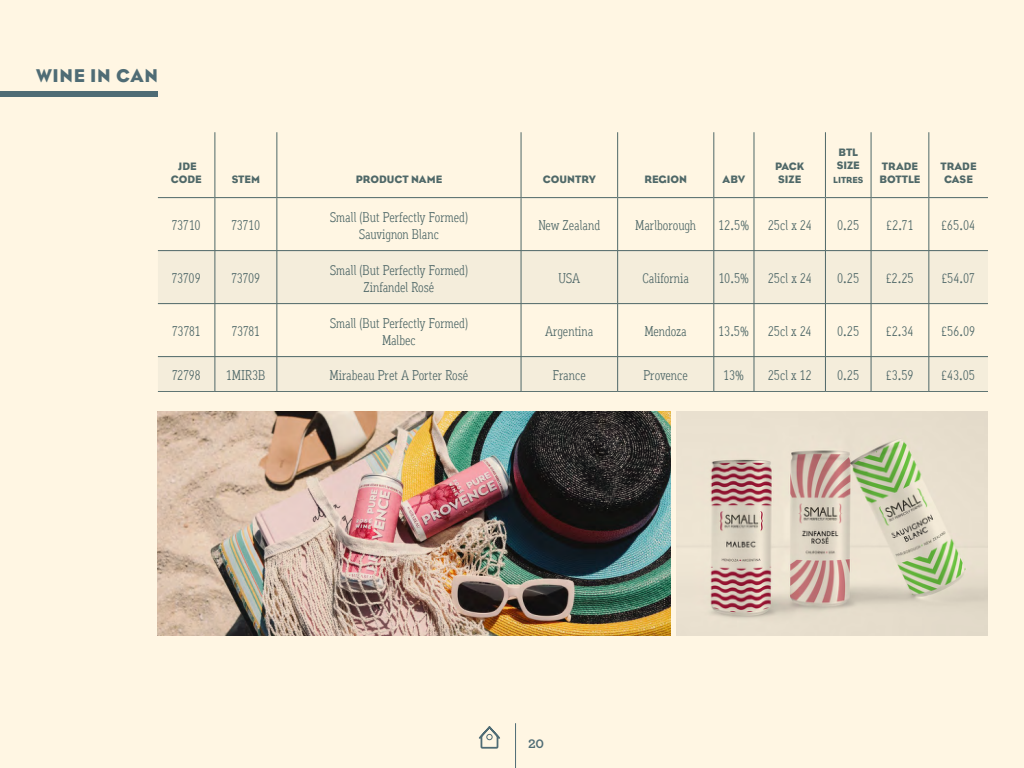
<style>
.page{position:relative;width:1024px;height:768px;background:#fff6e3}
.page>*{position:absolute;margin:0;border:0;box-sizing:border-box;transform-origin:0 0}
.t1{font:18.9px "Eagle";letter-spacing:.035em;color:#4f6c75}
.t2{font:14px/17px "Aaux Office";color:#4f6c75;text-align:center}
.t3{font:700 13px "Archer";color:#4f6c75}
.t4{font:11px/13.2px "Eagle";color:#4f6c75}
.t5{font:9px "Eagle";color:#4f6c75}
</style>
<div class="page">
<div style="left:0;top:91px;width:158px;height:5px;background:#4f6c75"></div>
<svg style="left:158px;top:251px;width:830px;height:140px;fill:#f4eddb"></svg>
<hr style="left:215px;top:132px;width:1px;height:65px;background:#4f6c75">
<hr style="left:277px;top:132px;width:1px;height:65px;background:#4f6c75">
<hr style="left:521px;top:132px;width:1px;height:65px;background:#4f6c75">
<hr style="left:617px;top:132px;width:1px;height:65px;background:#4f6c75">
<hr style="left:714px;top:132px;width:1px;height:65px;background:#4f6c75">
<hr style="left:754px;top:132px;width:1px;height:65px;background:#4f6c75">
<hr style="left:825px;top:132px;width:1px;height:65px;background:#4f6c75">
<hr style="left:871px;top:132px;width:1px;height:65px;background:#4f6c75">
<hr style="left:929px;top:132px;width:1px;height:65px;background:#4f6c75">
<hr style="left:215px;top:198px;width:1px;height:52px;background:#4f6c75">
<hr style="left:277px;top:198px;width:1px;height:52px;background:#4f6c75">
<hr style="left:521px;top:198px;width:1px;height:52px;background:#4f6c75">
<hr style="left:617px;top:198px;width:1px;height:52px;background:#4f6c75">
<hr style="left:714px;top:198px;width:1px;height:52px;background:#4f6c75">
<hr style="left:754px;top:198px;width:1px;height:52px;background:#4f6c75">
<hr style="left:825px;top:198px;width:1px;height:52px;background:#4f6c75">
<hr style="left:871px;top:198px;width:1px;height:52px;background:#4f6c75">
<hr style="left:929px;top:198px;width:1px;height:52px;background:#4f6c75">
<hr style="left:158px;top:250px;width:57px;height:1px;background:#4f6c75">
<hr style="left:215px;top:250px;width:62px;height:1px;background:#4f6c75">
<hr style="left:215px;top:251px;width:1px;height:52px;background:#4f6c75">
<hr style="left:277px;top:250px;width:244px;height:1px;background:#4f6c75">
<hr style="left:277px;top:251px;width:1px;height:52px;background:#4f6c75">
<hr style="left:521px;top:250px;width:97px;height:1px;background:#4f6c75">
<hr style="left:521px;top:251px;width:1px;height:52px;background:#4f6c75">
<hr style="left:618px;top:250px;width:96px;height:1px;background:#4f6c75">
<hr style="left:617px;top:251px;width:1px;height:52px;background:#4f6c75">
<hr style="left:714px;top:250px;width:40px;height:1px;background:#4f6c75">
<hr style="left:714px;top:251px;width:1px;height:52px;background:#4f6c75">
<hr style="left:754px;top:250px;width:71px;height:1px;background:#4f6c75">
<hr style="left:754px;top:251px;width:1px;height:52px;background:#4f6c75">
<hr style="left:825px;top:250px;width:46px;height:1px;background:#4f6c75">
<hr style="left:825px;top:251px;width:1px;height:52px;background:#4f6c75">
<hr style="left:871px;top:250px;width:58px;height:1px;background:#4f6c75">
<hr style="left:871px;top:251px;width:1px;height:52px;background:#4f6c75">
<hr style="left:929px;top:250px;width:59px;height:1px;background:#4f6c75">
<hr style="left:929px;top:251px;width:1px;height:52px;background:#4f6c75">
<hr style="left:158px;top:303px;width:57px;height:1px;background:#4f6c75">
<hr style="left:215px;top:303px;width:62px;height:1px;background:#4f6c75">
<hr style="left:215px;top:304px;width:1px;height:52px;background:#4f6c75">
<hr style="left:277px;top:303px;width:244px;height:1px;background:#4f6c75">
<hr style="left:277px;top:304px;width:1px;height:52px;background:#4f6c75">
<hr style="left:521px;top:303px;width:97px;height:1px;background:#4f6c75">
<hr style="left:521px;top:304px;width:1px;height:52px;background:#4f6c75">
<hr style="left:618px;top:303px;width:96px;height:1px;background:#4f6c75">
<hr style="left:617px;top:304px;width:1px;height:52px;background:#4f6c75">
<hr style="left:714px;top:303px;width:40px;height:1px;background:#4f6c75">
<hr style="left:714px;top:304px;width:1px;height:52px;background:#4f6c75">
<hr style="left:754px;top:303px;width:71px;height:1px;background:#4f6c75">
<hr style="left:754px;top:304px;width:1px;height:52px;background:#4f6c75">
<hr style="left:825px;top:303px;width:46px;height:1px;background:#4f6c75">
<hr style="left:825px;top:304px;width:1px;height:52px;background:#4f6c75">
<hr style="left:871px;top:303px;width:58px;height:1px;background:#4f6c75">
<hr style="left:871px;top:304px;width:1px;height:52px;background:#4f6c75">
<hr style="left:929px;top:303px;width:59px;height:1px;background:#4f6c75">
<hr style="left:929px;top:304px;width:1px;height:52px;background:#4f6c75">
<hr style="left:215px;top:357px;width:1px;height:34px;background:#4f6c75">
<hr style="left:277px;top:357px;width:1px;height:34px;background:#4f6c75">
<hr style="left:521px;top:357px;width:1px;height:34px;background:#4f6c75">
<hr style="left:617px;top:357px;width:1px;height:34px;background:#4f6c75">
<hr style="left:714px;top:357px;width:1px;height:34px;background:#4f6c75">
<hr style="left:754px;top:357px;width:1px;height:34px;background:#4f6c75">
<hr style="left:825px;top:357px;width:1px;height:34px;background:#4f6c75">
<hr style="left:871px;top:357px;width:1px;height:34px;background:#4f6c75">
<hr style="left:929px;top:357px;width:1px;height:34px;background:#4f6c75">
<hr style="left:158px;top:197px;width:57px;height:1px;background:#4f6c75">
<hr style="left:215px;top:197px;width:62px;height:1px;background:#4f6c75">
<hr style="left:277px;top:197px;width:244px;height:1px;background:#4f6c75">
<hr style="left:521px;top:197px;width:97px;height:1px;background:#4f6c75">
<hr style="left:618px;top:197px;width:96px;height:1px;background:#4f6c75">
<hr style="left:714px;top:197px;width:40px;height:1px;background:#4f6c75">
<hr style="left:754px;top:197px;width:71px;height:1px;background:#4f6c75">
<hr style="left:825px;top:197px;width:46px;height:1px;background:#4f6c75">
<hr style="left:871px;top:197px;width:58px;height:1px;background:#4f6c75">
<hr style="left:929px;top:197px;width:59px;height:1px;background:#4f6c75">
<hr style="left:158px;top:356px;width:57px;height:1px;background:#4f6c75">
<hr style="left:215px;top:356px;width:62px;height:1px;background:#4f6c75">
<hr style="left:277px;top:356px;width:244px;height:1px;background:#4f6c75">
<hr style="left:521px;top:356px;width:97px;height:1px;background:#4f6c75">
<hr style="left:618px;top:356px;width:96px;height:1px;background:#4f6c75">
<hr style="left:714px;top:356px;width:40px;height:1px;background:#4f6c75">
<hr style="left:754px;top:356px;width:71px;height:1px;background:#4f6c75">
<hr style="left:825px;top:356px;width:46px;height:1px;background:#4f6c75">
<hr style="left:871px;top:356px;width:58px;height:1px;background:#4f6c75">
<hr style="left:929px;top:356px;width:59px;height:1px;background:#4f6c75">
<hr style="left:158px;top:391px;width:57px;height:1px;background:#4f6c75">
<hr style="left:215px;top:391px;width:62px;height:1px;background:#4f6c75">
<hr style="left:277px;top:391px;width:244px;height:1px;background:#4f6c75">
<hr style="left:521px;top:391px;width:97px;height:1px;background:#4f6c75">
<hr style="left:618px;top:391px;width:96px;height:1px;background:#4f6c75">
<hr style="left:714px;top:391px;width:40px;height:1px;background:#4f6c75">
<hr style="left:754px;top:391px;width:71px;height:1px;background:#4f6c75">
<hr style="left:825px;top:391px;width:46px;height:1px;background:#4f6c75">
<hr style="left:871px;top:391px;width:58px;height:1px;background:#4f6c75">
<hr style="left:929px;top:391px;width:59px;height:1px;background:#4f6c75">
<img style="left:158px;top:411px;width:513px;height:225px">
<img style="left:676px;top:411px;width:312px;height:225px">
<svg style="left:479px;top:726px;width:21px;height:23px"></svg>
<hr style="left:515px;top:723px;width:1px;height:45px;background:#4f6c75">
<h1 class="t1" style="left:36px;top:64px;width:123px">WINE IN CAN</h1>
<p class="t4" style="left:171px;top:160px;width:32px;text-align:center">JDE<br>CODE</p>
<p class="t4" style="left:232px;top:173px;width:30px">STEM</p>
<p class="t4" style="left:356px;top:173px;width:88px">PRODUCT NAME</p>
<p class="t4" style="left:543px;top:173px;width:54px">COUNTRY</p>
<p class="t4" style="left:645px;top:173px;width:44px">REGION</p>
<p class="t4" style="left:723px;top:173px;width:24px">ABV</p>
<p class="t4" style="left:775px;top:160px;width:31px">PACK<br>SIZE</p>
<p class="t4" style="left:837px;top:146px;width:24px">BTL<br>SIZE</p>
<p class="t5" style="left:833px;top:175px;width:31px">LITRES</p>
<p class="t4" style="left:880px;top:160px;width:42px">TRADE<br>BOTTLE</p>
<p class="t4" style="left:940px;top:160px;width:38px;text-align:center">TRADE<br>CASE</p>
<p class="t2" style="left:172px;top:217px;width:30px">73710</p>
<p class="t2" style="left:231px;top:217px;width:30px">73710</p>
<p class="t2" style="left:330px;top:209px;width:140px">Small (But Perfectly Formed)<br>Sauvignon Blanc</p>
<p class="t2" style="left:538px;top:217px;width:63px">New Zealand</p>
<p class="t2" style="left:635px;top:217px;width:62px">Marlborough</p>
<p class="t2" style="left:719px;top:217px;width:32px">12.5%</p>
<p class="t2" style="left:768px;top:217px;width:45px">25cl x 24</p>
<p class="t2" style="left:837px;top:217px;width:24px">0.25</p>
<p class="t2" style="left:887px;top:217px;width:28px">£2.71</p>
<p class="t2" style="left:942px;top:217px;width:35px">£65.04</p>
<p class="t2" style="left:172px;top:270px;width:30px">73709</p>
<p class="t2" style="left:231px;top:270px;width:30px">73709</p>
<p class="t2" style="left:330px;top:262px;width:140px">Small (But Perfectly Formed)<br>Zinfandel Rosé</p>
<p class="t2" style="left:559px;top:270px;width:23px">USA</p>
<p class="t2" style="left:642px;top:270px;width:48px">California</p>
<p class="t2" style="left:719px;top:270px;width:32px">10.5%</p>
<p class="t2" style="left:768px;top:270px;width:45px">25cl x 24</p>
<p class="t2" style="left:837px;top:270px;width:24px">0.25</p>
<p class="t2" style="left:886px;top:270px;width:29px">£2.25</p>
<p class="t2" style="left:942px;top:270px;width:35px">£54.07</p>
<p class="t2" style="left:172px;top:323px;width:30px">73781</p>
<p class="t2" style="left:232px;top:323px;width:30px">73781</p>
<p class="t2" style="left:330px;top:315px;width:140px">Small (But Perfectly Formed)<br>Malbec</p>
<p class="t2" style="left:545px;top:323px;width:50px">Argentina</p>
<p class="t2" style="left:645px;top:323px;width:44px">Mendoza</p>
<p class="t2" style="left:719px;top:323px;width:32px">13.5%</p>
<p class="t2" style="left:768px;top:323px;width:45px">25cl x 24</p>
<p class="t2" style="left:837px;top:323px;width:24px">0.25</p>
<p class="t2" style="left:886px;top:323px;width:29px">£2.34</p>
<p class="t2" style="left:942px;top:323px;width:35px">£56.09</p>
<p class="t2" style="left:172px;top:367px;width:30px">72798</p>
<p class="t2" style="left:226px;top:367px;width:41px">1MIR3B</p>
<p class="t2" style="left:329px;top:367px;width:140px">Mirabeau Pret A Porter Rosé</p>
<p class="t2" style="left:553px;top:367px;width:34px">France</p>
<p class="t2" style="left:643px;top:367px;width:46px">Provence</p>
<p class="t2" style="left:724px;top:367px;width:22px">13%</p>
<p class="t2" style="left:768px;top:367px;width:45px">25cl x 12</p>
<p class="t2" style="left:837px;top:367px;width:24px">0.25</p>
<p class="t2" style="left:886px;top:367px;width:29px">£3.59</p>
<p class="t2" style="left:942px;top:367px;width:35px">£43.05</p>
<p class="t3" style="left:528px;top:734px;width:18px">20</p>
</div>
